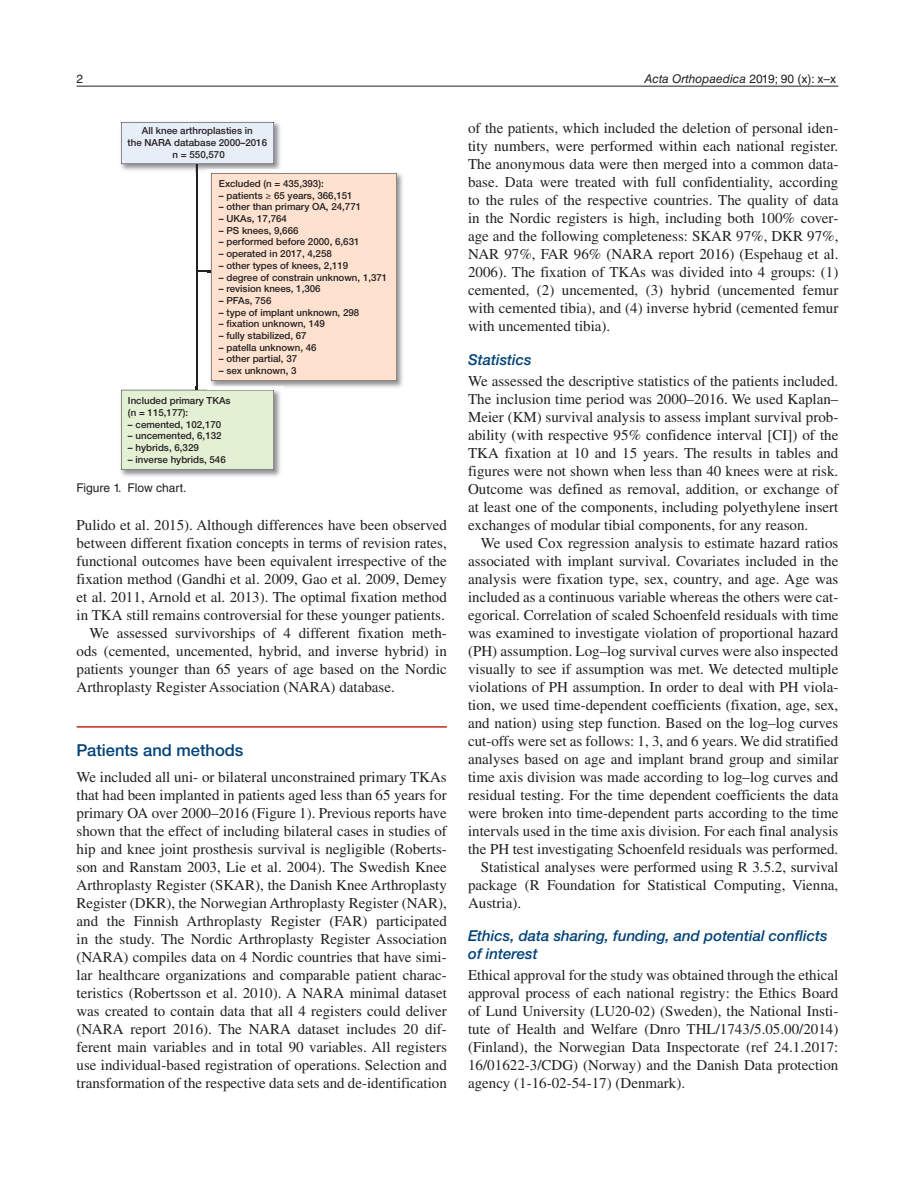
<style>
.page{position:relative;width:915px;height:1191px;background:#fff}
.page>*{position:absolute;margin:0;border:0;box-sizing:border-box;transform-origin:0 0}
.t1{font:500 16.5px "Helvetica Neue LTW1 G";color:#004279}
.t2{font:15px/18px "Times";color:#231f20;text-align:justify}
.t3{font:italic 500 15px/18px "Helvetica Neue LTW1 G";color:#004279}
.t4{font:italic 12px "Helvetica LT Std";color:#231f20}
.t5{font:12px "Helvetica LT Std";color:#231f20}
.t6{font:500 9.75px/11.7px "Helvetica Neue LTW1 G";color:#231f20;text-align:center}
.s1{font-style:normal}
.s2{font-family:"Myriad Pro";font-weight:400}
</style>
<div class="page">
<hr style="left:77px;top:86px;width:761px;height:1px;background:#231f20">
<hr style="left:77px;top:726px;width:369px;height:1px;background:#bc2e18">
<hr style="left:196px;top:270px;width:23px;height:2px;background:#231f20">
<hr style="left:196px;top:147px;width:2px;height:261px;background:#231f20">
<img style="left:120px;top:121px;width:161px;height:52px">
<img style="left:196px;top:164px;width:2px;height:9px">
<div style="left:121px;top:122px;width:153px;height:42px;background:#e8eef8"></div>
<img style="left:120px;top:390px;width:161px;height:87px">
<div style="left:121px;top:387px;width:153px;height:83px;background:#e4f0d4"></div>
<img style="left:211px;top:173px;width:192px;height:215px">
<img style="left:208px;top:170px;width:73px;height:3px">
<img style="left:208px;top:387px;width:75px;height:3px">
<div style="left:208px;top:173px;width:188px;height:208px;background:#fee2cf"></div>
<p class="t5" style="left:77px;top:72px;width:8px">2</p>
<p class="t4" style="left:644px;top:72px;width:193px">Acta Orthopaedica <span class="s1">2019; 90 (x): x–x</span></p>
<p class="t6" style="left:127px;top:125px;width:141px">All knee arthroplasties in<br>the NARA database 2000–2016 n = 550,570</p>
<p class="t6" style="left:219px;top:178px;width:106px">Excluded (n = 435,393):</p>
<p class="t6" style="left:219px;top:189px;width:135px">– patients <span class="s2">≥</span> 65 years, 366,151</p>
<p class="t6" style="left:219px;top:201px;width:144px">– other than primary OA, 24,771</p>
<p class="t6" style="left:219px;top:213px;width:70px">– UKAs, 17,764</p>
<p class="t6" style="left:219px;top:224px;width:81px">– PS knees, 9,666</p>
<p class="t6" style="left:219px;top:236px;width:142px">– performed before 2000, 6,631</p>
<p class="t6" style="left:219px;top:248px;width:114px">– operated in 2017, 4,258</p>
<p class="t6" style="left:219px;top:259px;width:131px">– other types of knees, 2,119</p>
<p class="t6" style="left:219px;top:271px;width:170px">– degree of constrain unknown, 1,371</p>
<p class="t6" style="left:219px;top:283px;width:103px">– revision knees, 1,306</p>
<p class="t6" style="left:219px;top:295px;width:54px">– PFAs, 756</p>
<p class="t6" style="left:219px;top:306px;width:142px">– type of implant unknown, 298</p>
<p class="t6" style="left:219px;top:318px;width:108px">– fixation unknown, 149</p>
<p class="t6" style="left:219px;top:330px;width:89px">– fully stabilized, 67</p>
<p class="t6" style="left:219px;top:341px;width:99px">– patella unknown, 46</p>
<p class="t6" style="left:219px;top:353px;width:80px">– other partial, 37</p>
<p class="t6" style="left:219px;top:365px;width:79px">– sex unknown, 3</p>
<p class="t6" style="left:128px;top:395px;width:104px;text-align:left">Included primary TKAs (n = 115,177):</p>
<p class="t6" style="left:128px;top:418px;width:95px">– cemented, 102,170</p>
<p class="t6" style="left:128px;top:430px;width:95px">– uncemented, 6,132</p>
<p class="t6" style="left:128px;top:442px;width:72px">– hybrids, 6,329</p>
<p class="t6" style="left:128px;top:453px;width:99px">– inverse hybrids, 546</p>
<p class="t5" style="left:77px;top:480px;width:111px">Figure 1. Flow chart.</p>
<p class="t2" style="left:77px;top:515px;width:371px">Pulido et al. 2015). Although differences have been observed</p>
<p class="t2" style="left:77px;top:533px;width:371px">between different fixation concepts in terms of revision rates,</p>
<p class="t2" style="left:77px;top:551px;width:371px">functional outcomes have been equivalent irrespective of the</p>
<p class="t2" style="left:77px;top:569px;width:371px">fixation method (Gandhi et al. 2009, Gao et al. 2009, Demey</p>
<p class="t2" style="left:77px;top:587px;width:371px">et al. 2011, Arnold et al. 2013). The optimal fixation method</p>
<p class="t2" style="left:77px;top:605px;width:369px">in TKA still remains controversial for these younger patients.</p>
<p class="t2" style="left:89px;top:623px;width:359px">We assessed survivorships of 4 different fixation meth-</p>
<p class="t2" style="left:77px;top:641px;width:371px">ods (cemented, uncemented, hybrid, and inverse hybrid) in</p>
<p class="t2" style="left:77px;top:659px;width:371px">patients younger than 65 years of age based on the Nordic</p>
<p class="t2" style="left:77px;top:677px;width:319px">Arthroplasty Register Association (NARA) database.</p>
<p class="t1" style="left:77px;top:740px;width:168px">Patients and methods</p>
<p class="t2" style="left:77px;top:767px;width:371px">We included all uni- or bilateral unconstrained primary TKAs that had been implanted in patients aged less than 65 years for primary OA over 2000–2016 (Figure 1). Previous reports have shown that the effect of including bilateral cases in studies of hip and knee joint prosthesis survival is negligible (Roberts&shy;son and Ranstam 2003, Lie et al. 2004). The Swedish Knee Arthroplasty Register (SKAR), the Danish Knee Arthroplasty Register (DKR), the Norwegian Arthroplasty Register (NAR), and the Finnish Arthroplasty Register (FAR) participated in the study. The Nordic Arthroplasty Register Association (NARA) compiles data on 4 Nordic countries that have simi&shy;lar healthcare organizations and comparable patient charac&shy;teristics (Robertsson et al. 2010). A NARA minimal dataset was created to contain data that all 4 registers could deliver (NARA report 2016). The NARA dataset includes 20 dif&shy;ferent main variables and in total 90 variables. All registers use individual-based registration of operations. Selection and transformation of the respective data sets and de-identification</p>
<p class="t2" style="left:468px;top:119px;width:371px">of the patients, which included the deletion of personal iden&shy;tity numbers, were performed within each national register.<br>The anonymous data were then merged into a common data&shy;base. Data were treated with full confidentiality, according to the rules of the respective countries. The quality of data in the Nordic registers is high, including both 100% cover&shy;age and the following completeness: SKAR 97%, DKR 97%, NAR 97%, FAR 96% (NARA report 2016) (Espehaug et al.<br>2006). The fixation of TKAs was divided into 4 groups: (1) cemented, (2) uncemented, (3) hybrid (uncemented femur with cemented tibia), and (4) inverse hybrid (cemented femur with uncemented tibia).</p>
<p class="t3" style="left:468px;top:350px;width:65px">Statistics</p>
<p class="t2" style="left:468px;top:371px;width:371px">We assessed the descriptive statistics of the patients included.<br>The inclusion time period was 2000–2016. We used Kaplan– Meier (KM) survival analysis to assess implant survival prob&shy;ability (with respective 95% confidence interval [CI]) of the TKA fixation at 10 and 15 years. The results in tables and figures were not shown when less than 40 knees were at risk.<br>Outcome was defined as removal, addition, or exchange of at least one of the components, including polyethylene insert exchanges of modular tibial components, for any reason.</p>
<p class="t2" style="left:480px;top:533px;width:359px">We used Cox regression analysis to estimate hazard ratios</p>
<p class="t2" style="left:468px;top:551px;width:371px">associated with implant survival. Covariates included in the</p>
<p class="t2" style="left:468px;top:569px;width:371px">analysis were fixation type, sex, country, and age. Age was</p>
<p class="t2" style="left:468px;top:587px;width:371px">included as a continuous variable whereas the others were cat-</p>
<p class="t2" style="left:468px;top:605px;width:371px">egorical. Correlation of scaled Schoenfeld residuals with time</p>
<p class="t2" style="left:468px;top:623px;width:371px">was examined to investigate violation of proportional hazard</p>
<p class="t2" style="left:468px;top:641px;width:371px">(PH) assumption. Log–log survival curves were also inspected</p>
<p class="t2" style="left:468px;top:659px;width:371px">visually to see if assumption was met. We detected multiple</p>
<p class="t2" style="left:468px;top:677px;width:371px">violations of PH assumption. In order to deal with PH viola-</p>
<p class="t2" style="left:468px;top:695px;width:371px">tion, we used time-dependent coefficients (fixation, age, sex,</p>
<p class="t2" style="left:468px;top:713px;width:371px">and nation) using step function. Based on the log–log curves</p>
<p class="t2" style="left:468px;top:731px;width:371px">cut-offs were set as follows: 1, 3, and 6 years. We did stratified</p>
<p class="t2" style="left:468px;top:749px;width:371px">analyses based on age and implant brand group and similar</p>
<p class="t2" style="left:468px;top:767px;width:371px">time axis division was made according to log–log curves and</p>
<p class="t2" style="left:468px;top:785px;width:371px">residual testing. For the time dependent coefficients the data</p>
<p class="t2" style="left:468px;top:803px;width:371px">were broken into time-dependent parts according to the time</p>
<p class="t2" style="left:468px;top:821px;width:371px">intervals used in the time axis division. For each final analysis</p>
<p class="t2" style="left:468px;top:839px;width:371px">the PH test investigating Schoenfeld residuals was performed.</p>
<p class="t2" style="left:480px;top:857px;width:359px">Statistical analyses were performed using R 3.5.2, survival</p>
<p class="t2" style="left:468px;top:875px;width:371px">package (R Foundation for Statistical Computing, Vienna,</p>
<p class="t2" style="left:468px;top:893px;width:54px">Austria).</p>
<p class="t3" style="left:468px;top:926px;width:361px">Ethics, data sharing, funding, and potential conflicts of interest</p>
<p class="t2" style="left:468px;top:965px;width:371px">Ethical approval for the study was obtained through the ethical approval process of each national registry: the Ethics Board of Lund University (LU20-02) (Sweden), the National Insti&shy;tute of Health and Welfare (Dnro THL/1743/5.05.00/2014) (Finland), the Norwegian Data Inspectorate (ref 24.1.2017:<br>16/01622-3/CDG) (Norway) and the Danish Data protection agency (1-16-02-54-17) (Denmark).</p>
</div>
